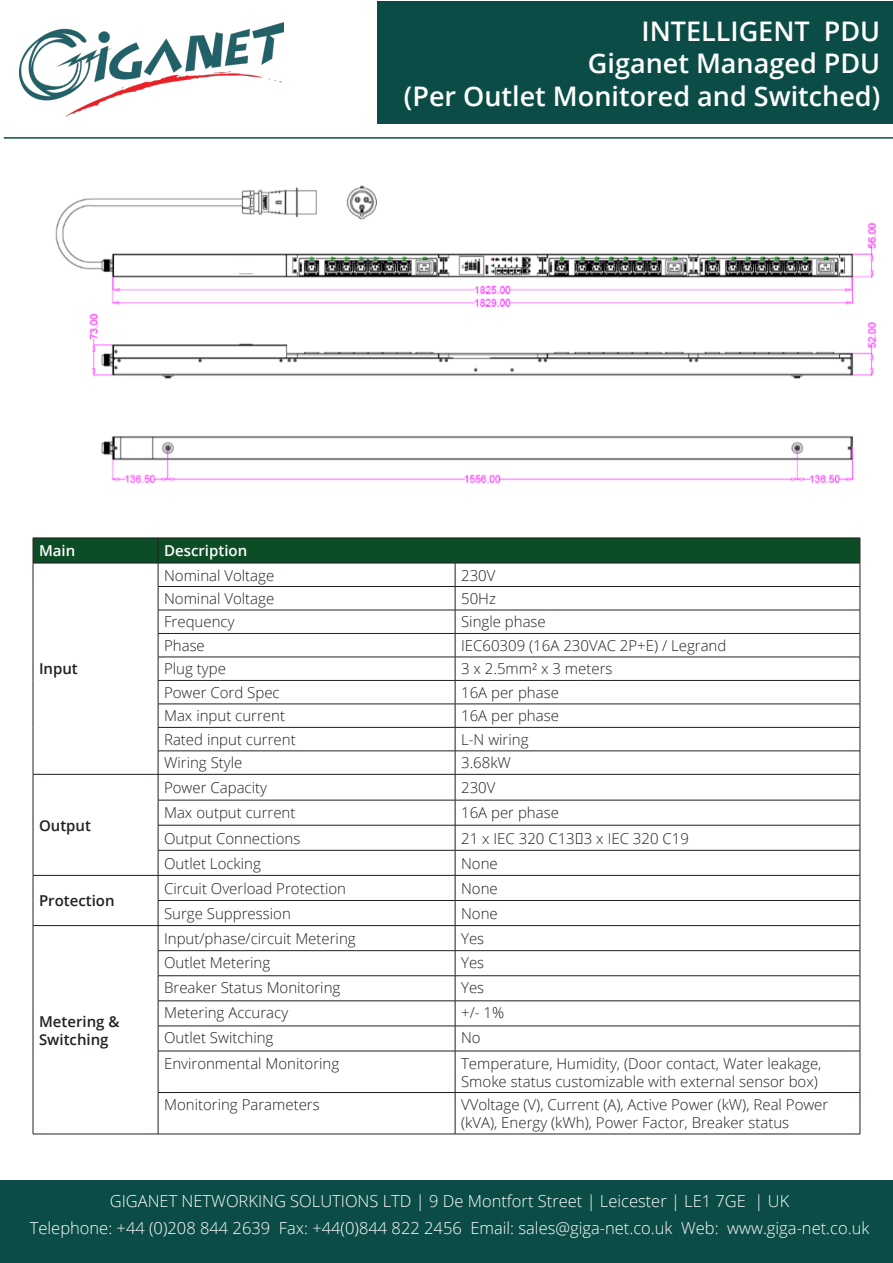
<style>
.page{position:relative;width:893px;height:1263px;background:#fff}
.page>*{position:absolute;margin:0;border:0;box-sizing:border-box;transform-origin:0 0}
.t1{font:600 27px/32.4px "Open Sans";color:#fff;text-align:right}
.t2{font:300 16.5px/27px "Open Sans";color:#fff;text-align:center}
.t3{font:300 15px/18px "Open Sans";color:#231f20}
.t4{font:600 15px/18px "Open Sans";color:#231f20}
.t5{font:600 15px "Open Sans";color:#fff}
</style>
<div class="page">
<div style="left:1px;top:1180px;width:892px;height:83px;background:#0c4c46"></div>
<div style="left:378px;top:1px;width:515px;height:123px;background:#0c4c46"></div>
<hr style="left:4px;top:137px;width:889px;height:2px;background:#0b4c46">
<img style="left:19px;top:23px;width:264px;height:94px">
<img style="left:56px;top:186px;width:820px;height:297px">
<svg style="left:33px;top:538px;width:828px;height:513px"></svg>
<hr style="left:33px;top:1051px;width:1px;height:41px;background:#231f20">
<hr style="left:158px;top:1051px;width:297px;height:1px;background:#231f20">
<hr style="left:158px;top:1051px;width:1px;height:41px;background:#231f20">
<hr style="left:455px;top:1051px;width:405px;height:1px;background:#231f20">
<hr style="left:455px;top:1051px;width:1px;height:41px;background:#231f20">
<hr style="left:860px;top:1051px;width:1px;height:41px;background:#231f20">
<hr style="left:33px;top:1092px;width:1px;height:42px;background:#231f20">
<hr style="left:158px;top:1092px;width:297px;height:1px;background:#231f20">
<hr style="left:158px;top:1093px;width:1px;height:41px;background:#231f20">
<hr style="left:455px;top:1092px;width:405px;height:1px;background:#231f20">
<hr style="left:455px;top:1093px;width:1px;height:41px;background:#231f20">
<hr style="left:860px;top:1093px;width:1px;height:41px;background:#231f20">
<hr style="left:33px;top:1134px;width:125px;height:1px;background:#231f20">
<hr style="left:158px;top:1134px;width:297px;height:1px;background:#231f20">
<hr style="left:455px;top:1134px;width:405px;height:1px;background:#231f20">
<h1 class="t1" style="left:404px;top:14px;width:478px">INTELLIGENT PDU<br>Giganet Managed PDU<br>(Per Outlet Monitored and Switched)</h1>
<p class="t5" style="left:39px;top:540px;width:38px">Main</p>
<p class="t5" style="left:164px;top:540px;width:85px">Description</p>
<p class="t4" style="left:39px;top:660px;width:40px">Input</p>
<p class="t4" style="left:39px;top:816px;width:53px">Output</p>
<p class="t4" style="left:39px;top:891px;width:77px">Protection</p>
<p class="t4" style="left:39px;top:1012px;width:82px">Metering &amp;<br>Switching</p>
<p class="t3" style="left:164px;top:566px;width:112px">Nominal Voltage</p>
<p class="t3" style="left:461px;top:566px;width:36px">230V</p>
<p class="t3" style="left:164px;top:589px;width:112px">Nominal Voltage</p>
<p class="t3" style="left:461px;top:589px;width:36px">50Hz</p>
<p class="t3" style="left:164px;top:613px;width:72px">Frequency</p>
<p class="t3" style="left:461px;top:613px;width:86px">Single phase</p>
<p class="t3" style="left:164px;top:636px;width:42px">Phase</p>
<p class="t3" style="left:461px;top:636px;width:267px">IEC60309 (16A 230VAC 2P+E) / Legrand</p>
<p class="t3" style="left:164px;top:660px;width:63px">Plug type</p>
<p class="t3" style="left:461px;top:660px;width:153px">3 x 2.5mm² x 3 meters</p>
<p class="t3" style="left:164px;top:683px;width:117px">Power Cord Spec</p>
<p class="t3" style="left:461px;top:683px;width:99px">16A per phase</p>
<p class="t3" style="left:164px;top:706px;width:122px">Max input current</p>
<p class="t3" style="left:461px;top:706px;width:99px">16A per phase</p>
<p class="t3" style="left:164px;top:730px;width:133px">Rated input current</p>
<p class="t3" style="left:461px;top:730px;width:69px">L-N wiring</p>
<p class="t3" style="left:164px;top:753px;width:80px">Wiring Style</p>
<p class="t3" style="left:461px;top:753px;width:51px">3.68kW</p>
<p class="t3" style="left:164px;top:778px;width:104px">Power Capacity</p>
<p class="t3" style="left:461px;top:778px;width:36px">230V</p>
<p class="t3" style="left:164px;top:803px;width:133px">Max output current</p>
<p class="t3" style="left:461px;top:803px;width:99px">16A per phase</p>
<p class="t3" style="left:164px;top:829px;width:138px">Output Connections</p>
<p class="t3" style="left:461px;top:829px;width:229px">21 x IEC 320 C13；3 x IEC 320 C19</p>
<p class="t3" style="left:164px;top:854px;width:98px">Outlet Locking</p>
<p class="t3" style="left:461px;top:854px;width:38px">None</p>
<p class="t3" style="left:164px;top:879px;width:184px">Circuit Overload Protection</p>
<p class="t3" style="left:461px;top:879px;width:38px">None</p>
<p class="t3" style="left:164px;top:904px;width:128px">Surge Suppression</p>
<p class="t3" style="left:461px;top:904px;width:38px">None</p>
<p class="t3" style="left:164px;top:929px;width:193px">Input/phase/circuit Metering</p>
<p class="t3" style="left:461px;top:929px;width:25px">Yes</p>
<p class="t3" style="left:164px;top:953px;width:108px">Outlet Metering</p>
<p class="t3" style="left:461px;top:953px;width:25px">Yes</p>
<p class="t3" style="left:164px;top:978px;width:178px">Breaker Status Monitoring</p>
<p class="t3" style="left:461px;top:978px;width:25px">Yes</p>
<p class="t3" style="left:164px;top:1003px;width:126px">Metering Accuracy</p>
<p class="t3" style="left:461px;top:1003px;width:45px">+/- 1%</p>
<p class="t3" style="left:164px;top:1028px;width:111px">Outlet Switching</p>
<p class="t3" style="left:461px;top:1028px;width:21px">No</p>
<p class="t3" style="left:164px;top:1054px;width:177px">Environmental Monitoring</p>
<p class="t3" style="left:461px;top:1054px;width:362px">Temperature, Humidity, (Door contact, Water leakage,<br>Smoke status customizable with external sensor box)</p>
<p class="t3" style="left:164px;top:1095px;width:157px">Monitoring Parameters</p>
<p class="t3" style="left:461px;top:1095px;width:369px">VVoltage (V), Current (A), Active Power (kW), Real Power (kVA), Energy (kWh), Power Factor, Breaker status</p>
<p class="t2" style="left:30px;top:1187px;width:841px">GIGANET NETWORKING SOLUTIONS LTD | 9 De Montfort Street | Leicester | LE1 7GE | UK<br>Telephone: +44 (0)208 844 2639 Fax: +44(0)844 822 2456 Email: sales@giga-net.co.uk Web: www.giga-net.co.uk</p>
</div>
